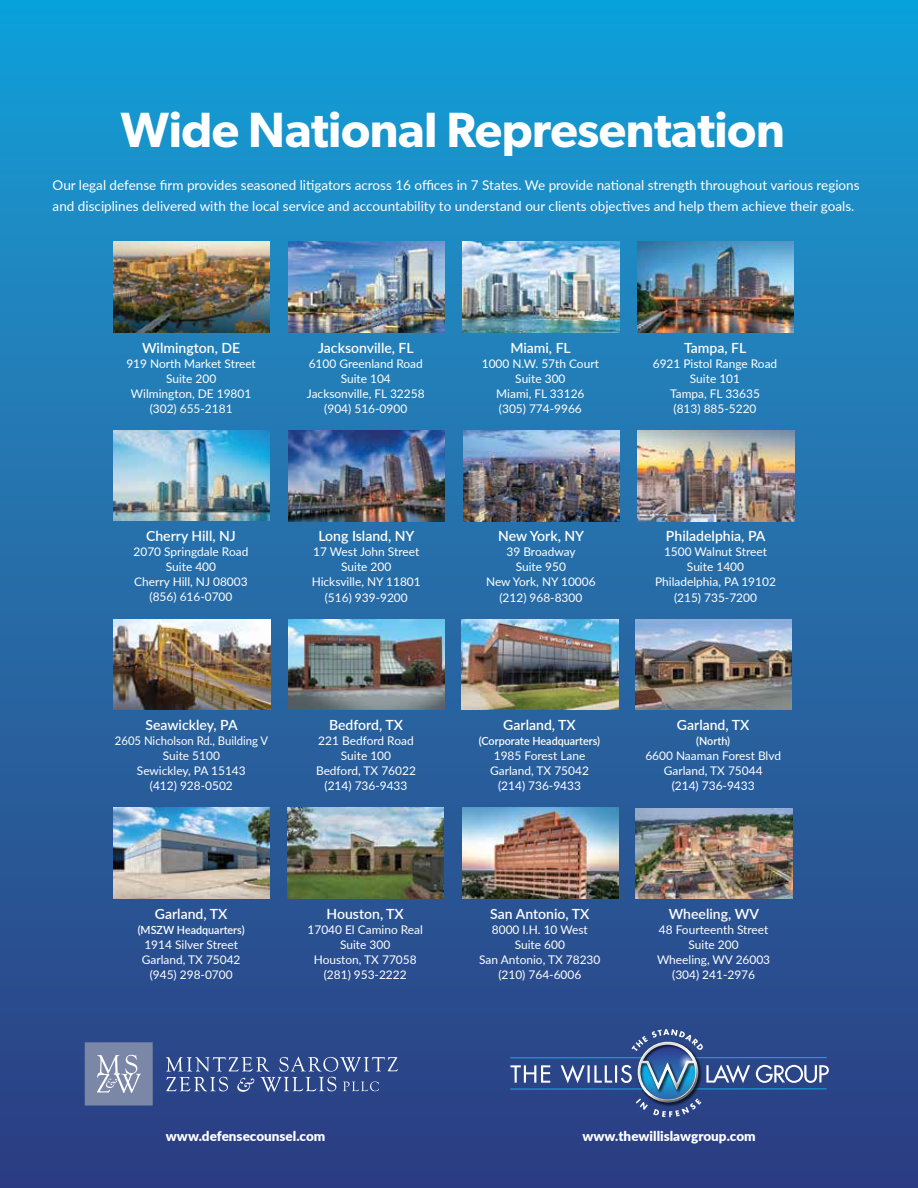
<style>
.page{position:relative;width:918px;height:1188px;background:#fff}
.page>*{position:absolute;margin:0;border:0;box-sizing:border-box;transform-origin:0 0}
.t1{font:600 49.65px "Gibson";letter-spacing:-.01em;color:#fff}
.t2{font:600 13.95px "Lato";color:#fff}
.t3{font:13.5px/21px "Lato";color:#fff}
.t4{font:900 13.5px "Lato";color:#fff}
.t5{font:11.85px/15px "Lato";color:#fff;text-align:center}
.t6{font:11.85px/15px "Lato";color:#fff;text-align:center;scale:.95 1}
.t7{font:600 11.25px "Lato";color:#fff;scale:.96 1}
</style>
<div class="page">
<div style="left:0;top:0;width:918px;height:1188px;background:linear-gradient(to bottom,#179ed5,#303b7e)"></div>
<img style="left:113px;top:242px;width:157px;height:90px">
<img style="left:288px;top:242px;width:156px;height:90px">
<img style="left:463px;top:242px;width:156px;height:90px">
<img style="left:637px;top:242px;width:157px;height:90px">
<img style="left:113px;top:430px;width:157px;height:91px">
<img style="left:289px;top:430px;width:156px;height:91px">
<img style="left:463px;top:430px;width:157px;height:91px">
<img style="left:638px;top:430px;width:156px;height:91px">
<img style="left:114px;top:619px;width:156px;height:91px">
<img style="left:288px;top:619px;width:157px;height:91px">
<img style="left:462px;top:619px;width:156px;height:91px">
<img style="left:636px;top:619px;width:156px;height:91px">
<img style="left:113px;top:808px;width:157px;height:90px">
<img style="left:287px;top:808px;width:157px;height:90px">
<img style="left:462px;top:808px;width:156px;height:90px">
<img style="left:636px;top:808px;width:156px;height:91px">
<svg style="left:756px;top:1065px;width:73px;height:18px"></svg>
<svg style="left:510px;top:1065px;width:40px;height:18px"></svg>
<hr style="left:510px;top:1088px;width:317px;height:2px;background:#16ace3">
<hr style="left:510px;top:1057px;width:317px;height:1px;background:#16ace3">
<svg style="left:561px;top:1029px;width:189px;height:88px;background:#3d5c96"></svg>
<div style="left:85px;top:1042px;width:68px;height:64px;background:#7b87a6"></div>
<svg style="left:97px;top:1055px;width:44px;height:38px"></svg>
<svg style="left:166px;top:1057px;width:232px;height:35px;background:#4d639b"></svg>
<h1 class="t1" style="left:121px;top:100px;width:665px">Wide National Representation</h1>
<p class="t3" style="left:53px;top:174px;width:809px">Our legal defense firm provides seasoned litigators across 16 offices in 7 States. We provide national strength throughout various regions and disciplines delivered with the local service and accountability to understand our clients objectives and help them achieve their goals.</p>
<p class="t2" style="left:142px;top:337px;width:100px">Wilmington, DE</p>
<p class="t5" style="left:126px;top:355px;width:131px">919 North Market Street<br>Suite 200<br>Wilmington, DE 19801 (302) 655-2181</p>
<p class="t2" style="left:146px;top:526px;width:91px">Cherry Hill, NJ</p>
<p class="t5" style="left:134px;top:544px;width:116px">2070 Springdale Road<br>Suite 400<br>Cherry Hill, NJ 08003 (856) 616-0700</p>
<p class="t2" style="left:318px;top:337px;width:97px">Jacksonville, FL</p>
<p class="t5" style="left:307px;top:355px;width:119px">6100 Greenland Road<br>Suite 104<br>Jacksonville, FL 32258 (904) 516-0900</p>
<p class="t2" style="left:319px;top:526px;width:98px">Long Island, NY</p>
<p class="t5" style="left:312px;top:544px;width:111px">17 West John Street<br>Suite 200<br>Hicksville, NY 11801 (516) 939-9200</p>
<p class="t2" style="left:145px;top:715px;width:94px">Seawickley, PA</p>
<p class="t6" style="left:115px;top:733px;width:163px">2605 Nicholson Rd., Building V<br>Suite 5100<br>Sewickley, PA 15143<br>(412) 928-0502</p>
<p class="t2" style="left:329px;top:715px;width:75px">Bedford, TX</p>
<p class="t5" style="left:316px;top:733px;width:101px">221 Bedford Road<br>Suite 100<br>Bedford, TX 76022 (214) 736-9433</p>
<p class="t2" style="left:155px;top:903px;width:74px">Garland, TX</p>
<p class="t7" style="left:138px;top:921px;width:113px">(MSZW Headquarters)</p>
<p class="t5" style="left:142px;top:936px;width:100px">1914 Silver Street<br>Garland, TX 75042 (945) 298-0700</p>
<p class="t2" style="left:327px;top:903px;width:79px">Houston, TX</p>
<p class="t5" style="left:308px;top:921px;width:117px">17040 El Camino Real<br>Suite 300<br>Houston, TX 77058 (281) 953-2222</p>
<p class="t2" style="left:510px;top:337px;width:62px">Miami, FL</p>
<p class="t5" style="left:482px;top:355px;width:119px">1000 N.W. 57th Court<br>Suite 300<br>Miami, FL 33126 (305) 774-9966</p>
<p class="t2" style="left:684px;top:337px;width:64px">Tampa, FL</p>
<p class="t5" style="left:653px;top:355px;width:126px">6921 Pistol Range Road<br>Suite 101<br>Tampa, FL 33635<br>(813) 885-5220</p>
<p class="t2" style="left:498px;top:526px;width:87px">New York, NY</p>
<p class="t5" style="left:486px;top:544px;width:111px">39 Broadway<br>Suite 950<br>New York, NY 10006 (212) 968-8300</p>
<p class="t2" style="left:666px;top:526px;width:101px">Philadelphia, PA</p>
<p class="t5" style="left:655px;top:544px;width:122px">1500 Walnut Street<br>Suite 1400<br>Philadelphia, PA 19102 (215) 735-7200</p>
<p class="t2" style="left:503px;top:715px;width:74px">Garland, TX</p>
<p class="t7" style="left:479px;top:733px;width:128px">(Corporate Headquarters)</p>
<p class="t5" style="left:490px;top:748px;width:100px">1985 Forest Lane<br>Garland, TX 75042 (214) 736-9433</p>
<p class="t2" style="left:677px;top:715px;width:74px">Garland, TX</p>
<p class="t7" style="left:696px;top:733px;width:37px">(North)</p>
<p class="t5" style="left:645px;top:748px;width:137px">6600 Naaman Forest Blvd<br>Garland, TX 75044<br>(214) 736-9433</p>
<p class="t2" style="left:490px;top:903px;width:101px">San Antonio, TX</p>
<p class="t5" style="left:479px;top:921px;width:123px">8000 I.H. 10 West<br>Suite 600<br>San Antonio, TX 78230 (210) 764-6006</p>
<p class="t2" style="left:669px;top:904px;width:92px">Wheeling, WV</p>
<p class="t5" style="left:657px;top:922px;width:115px">48 Fourteenth Street<br>Suite 200<br>Wheeling, WV 26003 (304) 241-2976</p>
<p class="t4" style="left:166px;top:1126px;width:161px">www.defensecounsel.com</p>
<p class="t4" style="left:582px;top:1126px;width:175px">www.thewillislawgroup.com</p>
</div>
